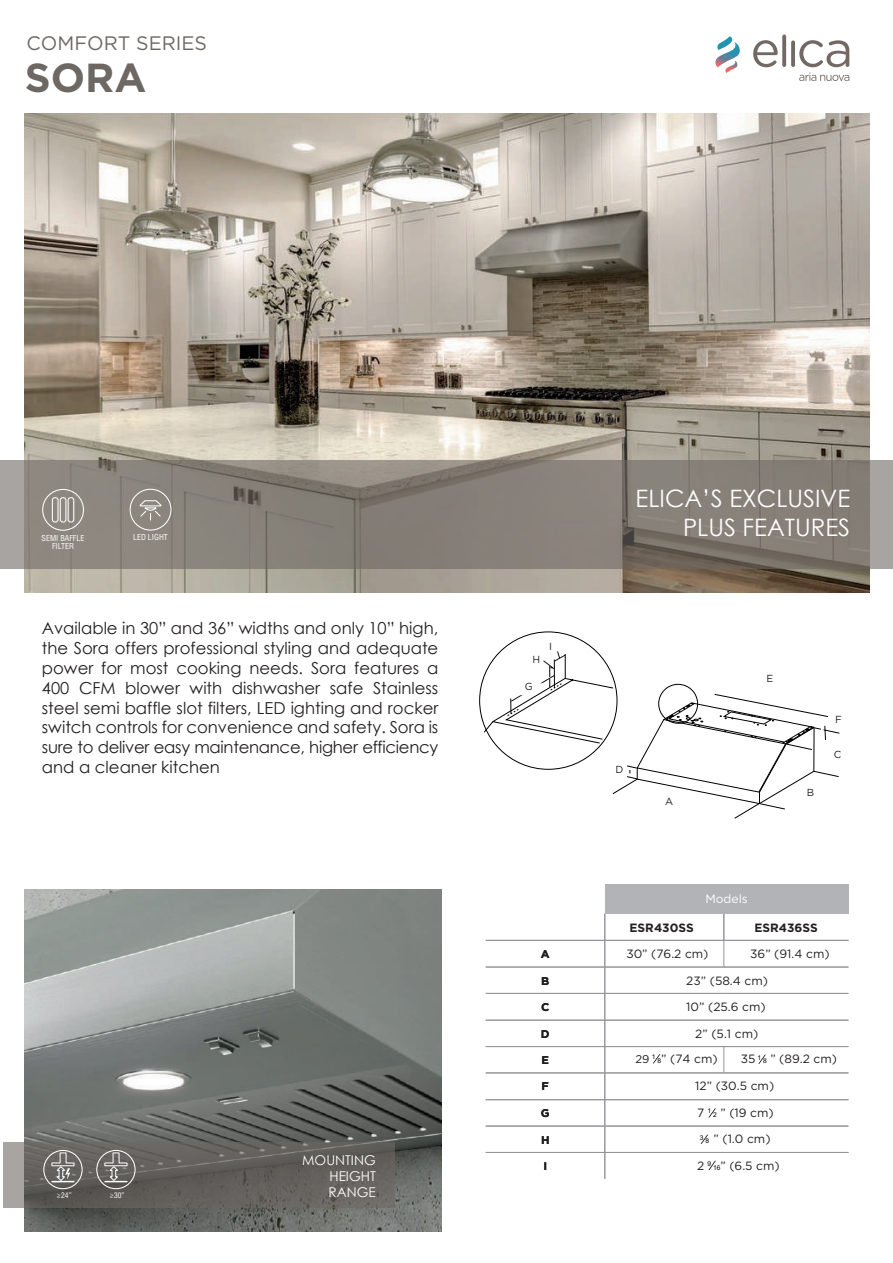
<style>
.page{position:relative;width:893px;height:1263px;background:#fff}
.page>*{position:absolute;margin:0;border:0;box-sizing:border-box;transform-origin:0 0}
.t1{font:700 40.5px "Gotham";color:#6e6864}
.t2{font:24px/28.8px "Century Gothic";color:#fffefe;text-align:right}
.t3{font:19.5px "Gotham";color:#6e6864}
.t4{font:16.5px/19.8px "Century Gothic";letter-spacing:-.02em;color:#231f20;text-align:justify}
.t5{font:13.5px/16.2px "Century Gothic";color:#fff;text-align:right}
.t6{font:12px "Gotham";color:#231f20}
.t7{font:700 12px "Gotham";color:#231f20}
.t8{font:12px "Gotham";color:#fff}
.t9{font:700 11.25px "Gotham";color:#231f20}
.t10{font:10.2px "Gotham";color:#231f20}
.t11{font:condensed 7.95px/7.9px "Helvetica LT Std";color:#fff;text-align:center}
.t12{font:condensed 7.5px "Helvetica LT Std";color:#fff}
.t13{font:6.6px "Arial";color:#000001}
.s1{font-size:11.25px}
.s2{font-family:"Arial";font-size:6.6px;color:#000001}
</style>
<div class="page">
<img style="left:25px;top:113px;width:845px;height:480px">
<svg style="left:0;top:461px;width:893px;height:108px;fill:#87817a"></svg>
<img style="left:25px;top:889px;width:416px;height:343px">
<svg style="left:753px;top:40px;width:25px;height:27px"></svg>
<svg style="left:782px;top:35px;width:4px;height:32px"></svg>
<svg style="left:791px;top:40px;width:4px;height:27px"></svg>
<svg style="left:799px;top:40px;width:50px;height:27px"></svg>
<svg style="left:715px;top:36px;width:25px;height:37px"></svg>
<svg style="left:799px;top:73px;width:50px;height:8px"></svg>
<div style="left:130px;top:489px;width:41px;height:42px;border:1px solid #fff;border-radius:50%"></div>
<svg style="left:139px;top:499px;width:23px;height:21px"></svg>
<svg style="left:3px;top:1141px;width:391px;height:66px;fill:#63615d"></svg>
<svg style="left:51px;top:1152px;width:24px;height:30px"></svg>
<div style="left:43px;top:1150px;width:40px;height:39px;border:1px solid #fff;border-radius:50%"></div>
<svg style="left:104px;top:1152px;width:23px;height:30px"></svg>
<div style="left:96px;top:1150px;width:40px;height:39px;border:1px solid #fff;border-radius:50%"></div>
<div style="left:42px;top:489px;width:42px;height:42px;border:1px solid #fff;border-radius:50%"></div>
<div style="left:52px;top:497px;width:7px;height:25px;border:1px solid #fff;border-radius:2px"></div>
<div style="left:60px;top:497px;width:6px;height:25px;border:1px solid #fff;border-radius:2px"></div>
<div style="left:68px;top:497px;width:6px;height:25px;border:1px solid #fff;border-radius:2px"></div>
<div style="left:605px;top:884px;width:243px;height:30px;background:#b2b3b7"></div>
<hr style="left:486px;top:940px;width:119px;height:1px;background:#939598">
<hr style="left:605px;top:940px;width:119px;height:1px;background:#939598">
<hr style="left:724px;top:940px;width:124px;height:1px;background:#939598">
<hr style="left:486px;top:967px;width:119px;height:1px;background:#939598">
<hr style="left:605px;top:967px;width:119px;height:1px;background:#939598">
<hr style="left:724px;top:967px;width:124px;height:1px;background:#939598">
<hr style="left:486px;top:993px;width:119px;height:1px;background:#939598">
<hr style="left:605px;top:993px;width:119px;height:1px;background:#939598">
<hr style="left:724px;top:993px;width:124px;height:1px;background:#939598">
<hr style="left:486px;top:1020px;width:119px;height:1px;background:#939598">
<hr style="left:605px;top:1020px;width:119px;height:1px;background:#939598">
<hr style="left:724px;top:1020px;width:124px;height:1px;background:#939598">
<hr style="left:486px;top:1046px;width:119px;height:1px;background:#939598">
<hr style="left:605px;top:1046px;width:119px;height:1px;background:#939598">
<hr style="left:724px;top:1046px;width:124px;height:1px;background:#939598">
<hr style="left:486px;top:1072px;width:119px;height:1px;background:#939598">
<hr style="left:605px;top:1072px;width:119px;height:1px;background:#939598">
<hr style="left:724px;top:1072px;width:124px;height:1px;background:#939598">
<hr style="left:486px;top:1099px;width:119px;height:1px;background:#939598">
<hr style="left:605px;top:1099px;width:119px;height:1px;background:#939598">
<hr style="left:724px;top:1099px;width:124px;height:1px;background:#939598">
<hr style="left:486px;top:1126px;width:119px;height:1px;background:#939598">
<hr style="left:605px;top:1126px;width:119px;height:1px;background:#939598">
<hr style="left:724px;top:1126px;width:124px;height:1px;background:#939598">
<hr style="left:723px;top:914px;width:1px;height:53px;background:#939598">
<hr style="left:486px;top:1152px;width:119px;height:1px;background:#939598">
<hr style="left:605px;top:1152px;width:119px;height:1px;background:#939598">
<hr style="left:724px;top:1152px;width:124px;height:1px;background:#939598">
<svg style="left:604px;top:914px;width:1px;height:265px"></svg>
<svg style="left:723px;top:1047px;width:1px;height:25px"></svg>
<svg style="left:653px;top:1054px;width:7px;height:9px"></svg>
<svg style="left:758px;top:1055px;width:8px;height:9px"></svg>
<svg style="left:483px;top:651px;width:357px;height:168px"></svg>
<svg style="left:709px;top:1108px;width:7px;height:9px"></svg>
<svg style="left:708px;top:1161px;width:8px;height:9px"></svg>
<svg style="left:701px;top:1135px;width:7px;height:9px"></svg>
<p class="t3" style="left:26px;top:30px;width:182px">COMFORT SERIES</p>
<h1 class="t1" style="left:25px;top:50px;width:123px">SORA</h1>
<p class="t11" style="left:42px;top:534px;width:44px">SEMI BAFFLE<br>FILTER</p>
<p class="t11" style="left:133px;top:533px;width:36px">LED LIGHT</p>
<p class="t4" style="left:42px;top:618px;width:398px">Available in 30” and 36” widths and only 10” high, the Sora offers professional styling and adequate power for most cooking needs. Sora features a 400 CFM blower with dishwasher safe Stainless steel semi baffle slot filters, LED ighting and rocker switch controls for convenience and safety. Sora is sure to deliver easy maintenance, higher efficiency and a cleaner kitchen</p>
<p class="t5" style="left:302px;top:1151px;width:75px">MOUNTING<br>HEIGHT</p>
<p class="t12" style="left:57px;top:1191px;width:16px">≥24”</p>
<p class="t12" style="left:110px;top:1191px;width:16px">≥30”</p>
<p class="t5" style="left:329px;top:1184px;width:49px">RANGE</p>
<p class="t10" style="left:533px;top:653px;width:9px">H</p>
<p class="t10" style="left:525px;top:680px;width:9px">G</p>
<p class="t10" style="left:549px;top:640px;width:4px">I</p>
<p class="t9" style="left:541px;top:946px;width:10px">A</p>
<p class="t9" style="left:541px;top:973px;width:10px">B</p>
<p class="t9" style="left:541px;top:999px;width:10px">C</p>
<p class="t9" style="left:541px;top:1026px;width:10px">D</p>
<p class="t9" style="left:541px;top:1052px;width:9px">E</p>
<p class="t9" style="left:542px;top:1079px;width:9px">F</p>
<p class="t9" style="left:541px;top:1106px;width:10px">G</p>
<p class="t9" style="left:541px;top:1132px;width:10px">H</p>
<p class="t9" style="left:543px;top:1158px;width:5px">I</p>
<h2 class="t2" style="left:636px;top:484px;width:216px">ELICA’S EXCLUSIVE<br>PLUS FEATURES</h2>
<p class="t10" style="left:615px;top:763px;width:9px">D</p>
<p class="t10" style="left:665px;top:794px;width:10px">A</p>
<p class="t10" style="left:767px;top:672px;width:8px">E</p>
<p class="t10" style="left:807px;top:786px;width:9px">B</p>
<p class="t10" style="left:835px;top:713px;width:8px">F</p>
<p class="t10" style="left:834px;top:748px;width:9px">C</p>
<p class="t8" style="left:705px;top:891px;width:44px">Models</p>
<p class="t7" style="left:630px;top:920px;width:66px">ESR430SS</p>
<p class="t7" style="left:754px;top:920px;width:65px">ESR436SS</p>
<p class="t6" style="left:626px;top:946px;width:84px">30” (76.2 cm)</p>
<p class="t6" style="left:750px;top:946px;width:81px">36” (91.4 cm)</p>
<p class="t6" style="left:686px;top:972px;width:83px">23” (58.4 cm)</p>
<p class="t6" style="left:686px;top:999px;width:81px">10” (25.6 cm)</p>
<p class="t6" style="left:695px;top:1026px;width:64px">2” (5.1 cm)</p>
<p class="t6" style="left:635px;top:1051px;width:84px"><span class="s1">29</span> <sup>1</sup> <span class="s2">8</span>” (74 cm)</p>
<p class="t6" style="left:741px;top:1051px;width:98px">35 <sup>1</sup> <span class="s2">8</span> ” (89.2 cm)</p>
<p class="t6" style="left:695px;top:1078px;width:80px">12” (30.5 cm)</p>
<p class="t6" style="left:697px;top:1105px;width:78px">7 <sup>1</sup> <span class="s2">2</span> ” (19 cm)</p>
<p class="t13" style="left:700px;top:1133px;width:5px">3</p>
<p class="t6" style="left:705px;top:1131px;width:67px"><span class="s2">8</span> ” (1.0 cm)</p>
<p class="t6" style="left:697px;top:1158px;width:84px">2 <sup>9</sup> <span class="s2">16</span>” (6.5 cm)</p>
</div>
